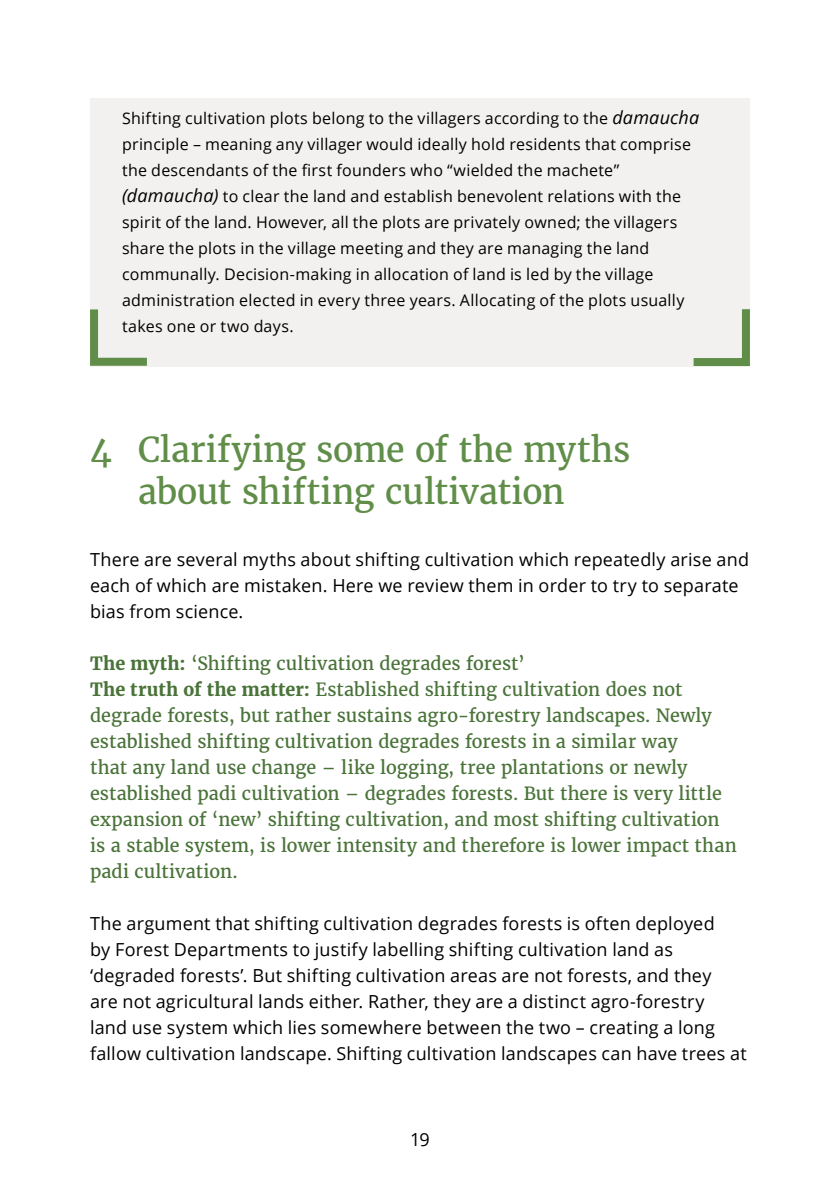
<style>
.page{position:relative;width:840px;height:1191px;background:#fff}
.page>*{position:absolute;margin:0;border:0;box-sizing:border-box;transform-origin:0 0}
.t1{font:34px/42px "Merriweather";letter-spacing:-.005em;color:#608e49;text-align:center}
.t2{font:18px/26px "Open Sans";letter-spacing:.01em;color:#000}
.t3{font:18px/26px "Merriweather";letter-spacing:.005em;color:#4a7339}
.t4{font:16px/26px "Open Sans";letter-spacing:.015em;color:#000}
.s1{font-style:italic;font-size:18px}
.s2{font-weight:700}
</style>
<div class="page">
<div style="left:90px;top:98px;width:660px;height:268px;background:#f2f1ef"></div>
<svg style="left:685px;top:309px;width:65px;height:58px"></svg>
<svg style="left:90px;top:309px;width:65px;height:58px"></svg>
<p class="t4" style="left:122px;top:105px;width:578px">Shifting cultivation plots belong to the villagers according to the <span class="s1">damaucha </span>principle – meaning any villager would ideally hold residents that comprise the descendants of the first founders who “wielded the machete” <span class="s1">(damaucha)</span> to clear the land and establish benevolent relations with the spirit of the land. However, all the plots are privately owned; the villagers share the plots in the village meeting and they are managing the land communally. Decision-making in allocation of land is led by the village administration elected in every three years. Allocating of the plots usually takes one or two days.</p>
<h1 class="t1" style="left:90px;top:429px;width:542px">4 Clarifying some of the myths about shifting cultivation</h1>
<p class="t2" style="left:90px;top:546px;width:660px">There are several myths about shifting cultivation which repeatedly arise and each of which are mistaken. Here we review them in order to try to separate bias from science.</p>
<p class="t3" style="left:90px;top:651px;width:648px"><span class="s2">The myth:</span> ‘Shifting cultivation degrades forest’<br><span class="s2">The truth of the matter:</span> Established shifting cultivation does not degrade forests, but rather sustains agro-forestry landscapes. Newly established shifting cultivation degrades forests in a similar way<br>that any land use change – like logging, tree plantations or newly established padi cultivation – degrades forests. But there is very little expansion of ‘new’ shifting cultivation, and most shifting cultivation is a stable system, is lower intensity and therefore is lower impact than padi cultivation.</p>
<p class="t2" style="left:90px;top:910px;width:658px">The argument that shifting cultivation degrades forests is often deployed<br>by Forest Departments to justify labelling shifting cultivation land as ‘degraded forests’. But shifting cultivation areas are not forests, and they<br>are not agricultural lands either. Rather, they are a distinct agro-forestry<br>land use system which lies somewhere between the two – creating a long fallow cultivation landscape. Shifting cultivation landscapes can have trees at</p>
<p class="t2" style="left:410px;top:1126px;width:21px">19</p>
</div>
